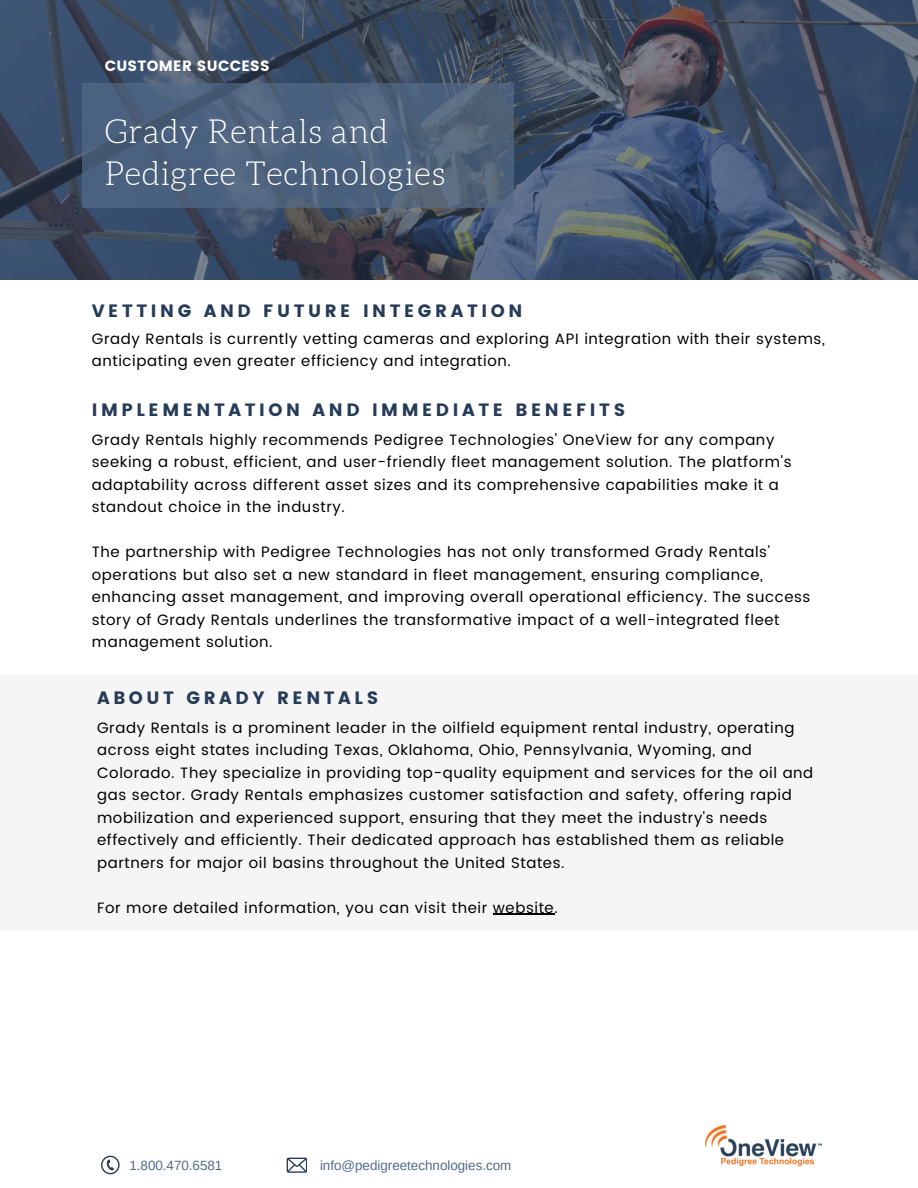
<style>
.page{position:relative;width:918px;height:1188px;background:#fff}
.page>*{position:absolute;margin:0;border:0;box-sizing:border-box;transform-origin:0 0}
.t1{font:300 32.7px/42.5px "Aleo";letter-spacing:.02em;color:#fff}
.t2{font:17.85px "Poppins";letter-spacing:.2em;color:#263b57}
.t3{font:15px/22.5px "Poppins";letter-spacing:.04em;color:#000}
.t4{font:14.85px "Poppins";letter-spacing:.02em;color:#fff}
.t5{font:13.35px "Arimo";color:#536b88}
</style>
<div class="page">
<svg style="left:0;top:0;width:918px;height:280px;background:#3f4d65"></svg>
<div style="left:82px;top:83px;width:431px;height:125px;background:linear-gradient(to right,#49617f,#53657b)"></div>
<div style="left:1px;top:675px;width:917px;height:256px;background:#efefef"></div>
<img style="left:706px;top:1125px;width:116px;height:41px">
<svg style="left:101px;top:1156px;width:19px;height:18px"></svg>
<svg style="left:287px;top:1158px;width:20px;height:14px"></svg>
<hr style="left:493px;top:914px;width:61px;height:1px;background:#000">
<h2 class="t4" style="left:105px;top:57px;width:167px">CUSTOMER SUCCESS</h2>
<h4 class="t1" style="left:105px;top:112px;width:342px">Grady Rentals and<br>Pedigree Technologies</h4>
<h3 class="t2" style="left:92px;top:301px;width:432px">VETTING AND FUTURE INTEGRATION</h3>
<p class="t3" style="left:92px;top:327px;width:735px">Grady Rentals is currently vetting cameras and exploring API integration with their systems, anticipating even greater efficiency and integration.</p>
<h2 class="t2" style="left:92px;top:399px;width:535px">IMPLEMENTATION AND IMMEDIATE BENEFITS</h2>
<h4 class="t3" style="left:92px;top:428px;width:701px">Grady Rentals highly recommends Pedigree Technologies' OneView for any company seeking a robust, efficient, and user-friendly fleet management solution. The platform's adaptability across different asset sizes and its comprehensive capabilities make it a standout choice in the industry.</h4>
<h4 class="t3" style="left:92px;top:541px;width:720px">The partnership with Pedigree Technologies has not only transformed Grady Rentals' operations but also set a new standard in fleet management, ensuring compliance, enhancing asset management, and improving overall operational efficiency. The success story of Grady Rentals underlines the transformative impact of a well-integrated fleet management solution.</h4>
<h4 class="t2" style="left:97px;top:687px;width:283px">ABOUT GRADY RENTALS</h4>
<p class="t3" style="left:97px;top:716px;width:718px">Grady Rentals is a prominent leader in the oilfield equipment rental industry, operating across eight states including Texas, Oklahoma, Ohio, Pennsylvania, Wyoming, and Colorado. They specialize in providing top-quality equipment and services for the oil and gas sector. Grady Rentals emphasizes customer satisfaction and safety, offering rapid mobilization and experienced support, ensuring that they meet the industry's needs effectively and efficiently. Their dedicated approach has established them as reliable partners for major oil basins throughout the United States.</p>
<p class="t3" style="left:97px;top:896px;width:462px">For more detailed information, you can visit their website.</p>
<h2 class="t5" style="left:129px;top:1158px;width:95px">1.800.470.6581</h2>
<h4 class="t5" style="left:320px;top:1158px;width:193px">info@pedigreetechnologies.com</h4>
</div>
